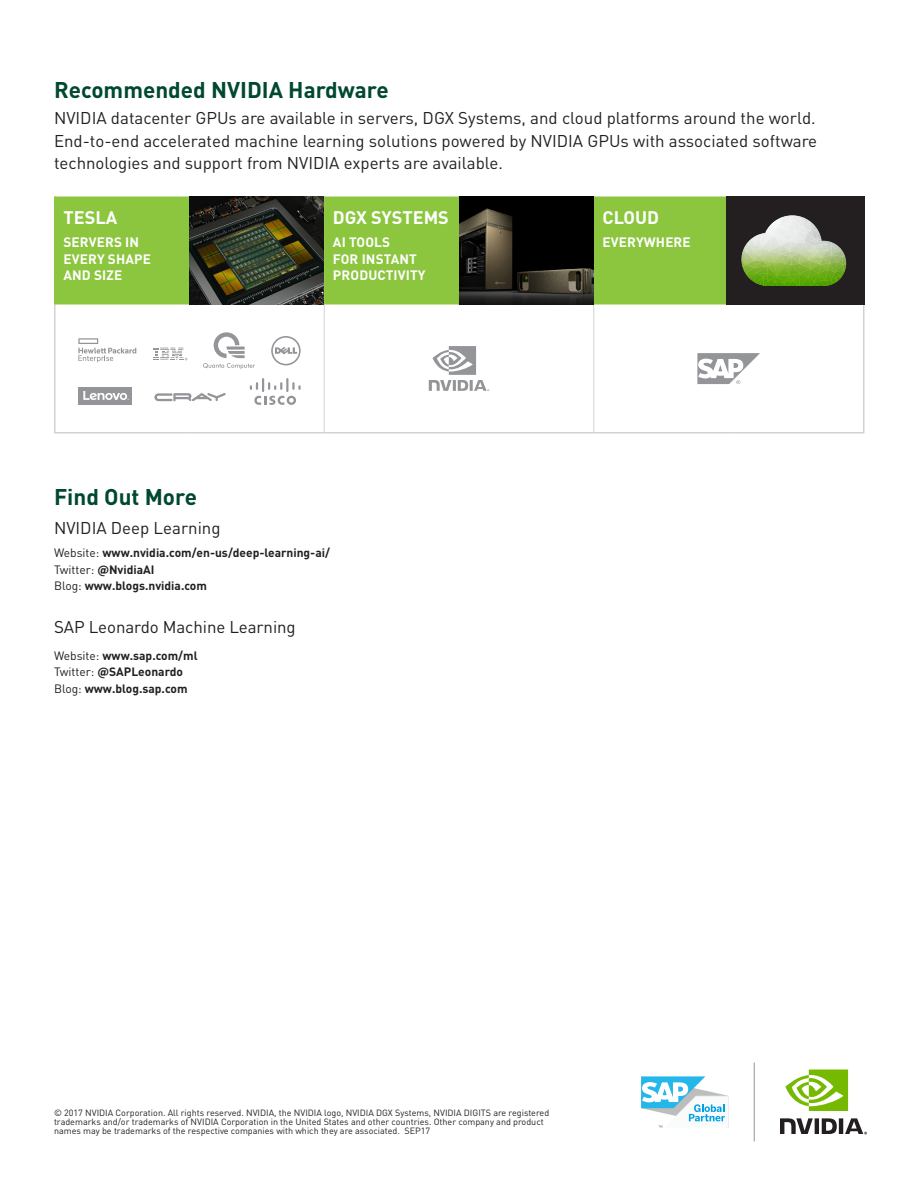
<style>
.page{position:relative;width:918px;height:1188px;background:#fff}
.page>*{position:absolute;margin:0;border:0;box-sizing:border-box;transform-origin:0 0}
.t1{font:700 22.5px "DIN Pro";color:#004831}
.t2{font:700 18px "DIN Pro";color:#fff}
.Body_Text{font:16.8px/22.5px "DIN Pro";color:#231f20;text-align:justify}
.Body_Text-2{font:700 13.5px/16.5px "DIN Pro";letter-spacing:.01em;color:#fff}
.Body_Text-3{font:700 12px "DIN Pro";color:#231f20}
.Footer_or_Legal_Text{font:9px/9px "DIN Pro";color:#231f20}
.s1{font-weight:400}
</style>
<div class="page">
<div style="left:56px;top:196px;width:671px;height:108px;background:#8bc63e"></div>
<hr style="left:189px;top:196px;width:1px;height:108px;background:#8bc63e">
<hr style="left:324px;top:196px;width:1px;height:108px;background:#8bc63e">
<hr style="left:593px;top:196px;width:1px;height:108px;background:#8bc63e">
<hr style="left:324px;top:304px;width:1px;height:128px;background:#d1d2d4">
<hr style="left:593px;top:304px;width:1px;height:128px;background:#d1d2d4">
<hr style="left:54px;top:304px;width:2px;height:128px;background:#d1d2d4">
<hr style="left:863px;top:304px;width:1px;height:128px;background:#d1d2d4">
<hr style="left:54px;top:432px;width:135px;height:2px;background:#d1d2d4">
<hr style="left:189px;top:432px;width:135px;height:2px;background:#d1d2d4">
<hr style="left:324px;top:432px;width:135px;height:2px;background:#d1d2d4">
<hr style="left:459px;top:432px;width:135px;height:2px;background:#d1d2d4">
<hr style="left:594px;top:432px;width:134px;height:2px;background:#d1d2d4">
<hr style="left:728px;top:432px;width:136px;height:2px;background:#d1d2d4">
<hr style="left:54px;top:196px;width:2px;height:108px;background:#8bc63e">
<img style="left:190px;top:196px;width:134px;height:108px">
<img style="left:459px;top:196px;width:134px;height:108px">
<div style="left:727px;top:196px;width:137px;height:108px;background:#231f20"></div>
<svg style="left:741px;top:215px;width:105px;height:71px"></svg>
<svg style="left:78px;top:338px;width:58px;height:25px"></svg>
<svg style="left:154px;top:393px;width:72px;height:8px"></svg>
<svg style="left:250px;top:378px;width:51px;height:27px"></svg>
<div style="left:78px;top:387px;width:54px;height:18px;background:#939598"></div>
<svg style="left:83px;top:391px;width:46px;height:9px"></svg>
<svg style="left:153px;top:348px;width:34px;height:12px"></svg>
<svg style="left:271px;top:336px;width:30px;height:29px"></svg>
<svg style="left:203px;top:332px;width:52px;height:37px"></svg>
<svg style="left:429px;top:346px;width:60px;height:45px"></svg>
<svg style="left:697px;top:353px;width:63px;height:31px"></svg>
<svg style="left:780px;top:1118px;width:87px;height:16px"></svg>
<svg style="left:785px;top:1070px;width:63px;height:41px"></svg>
<hr style="left:754px;top:1063px;width:1px;height:78px;background:#939598">
<svg style="left:641px;top:1076px;width:87px;height:52px"></svg>
<h2 class="t1" style="left:54px;top:75px;width:336px">Recommended NVIDIA Hardware</h2>
<p class="Body_Text" style="left:54px;top:106px;width:765px">NVIDIA datacenter GPUs are available in servers, DGX Systems, and cloud platforms around the world.<br>End-to-end accelerated machine learning solutions powered by NVIDIA GPUs with associated software technologies and support from NVIDIA experts are available.</p>
<h4 class="t2" style="left:63px;top:205px;width:55px">TESLA</h4>
<p class="Body_Text-2" style="left:63px;top:233px;width:89px">SERVERS IN<br>EVERY SHAPE<br>AND SIZE</p>
<h4 class="t2" style="left:333px;top:205px;width:117px">DGX SYSTEMS</h4>
<p class="Body_Text-2" style="left:333px;top:233px;width:94px">AI TOOLS<br>FOR INSTANT<br>PRODUCTIVITY</p>
<h2 class="t1" style="left:54px;top:481px;width:145px">Find Out More</h2>
<p class="Body_Text" style="left:54px;top:516px;width:168px">NVIDIA Deep Learning</p>
<p class="Body_Text-3" style="left:54px;top:545px;width:277px"><span class="s1">Website:</span> www.nvidia.com/en-us/deep-learning-ai/</p>
<p class="Body_Text-3" style="left:54px;top:561px;width:102px"><span class="s1">Twitter:</span> @NvidiaAI</p>
<p class="Body_Text-3" style="left:54px;top:578px;width:155px"><span class="s1">Blog:</span> www.blogs.nvidia.com</p>
<p class="Body_Text" style="left:54px;top:615px;width:243px">SAP Leonardo Machine Learning</p>
<p class="Body_Text-3" style="left:54px;top:647px;width:145px"><span class="s1">Website:</span> www.sap.com/ml</p>
<p class="Body_Text-3" style="left:54px;top:664px;width:131px"><span class="s1">Twitter:</span> @SAPLeonardo</p>
<p class="Body_Text-3" style="left:54px;top:680px;width:135px"><span class="s1">Blog:</span> www.blog.sap.com</p>
<h4 class="t2" style="left:602px;top:205px;width:58px">CLOUD</h4>
<p class="Body_Text-2" style="left:602px;top:233px;width:90px">EVERYWHERE</p>
<p class="Footer_or_Legal_Text" style="left:54px;top:1108px;width:497px">© 2017 NVIDIA Corporation. All rights reserved. NVIDIA, the NVIDIA logo, NVIDIA DGX Systems, NVIDIA DIGITS are registered trademarks and/or trademarks of NVIDIA Corporation in the United States and other countries. Other company and product names may be trademarks of the respective companies with which they are associated. SEP17</p>
</div>
